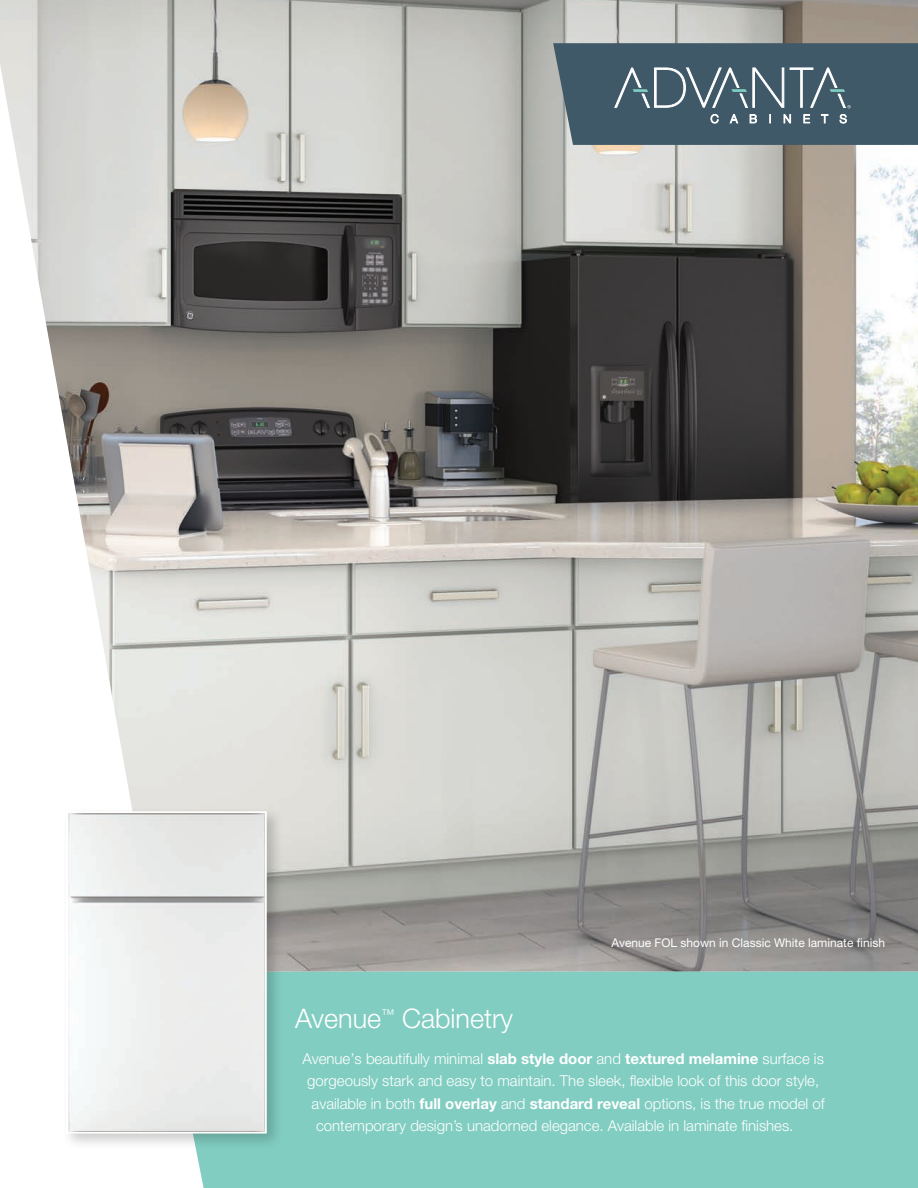
<style>
.page{position:relative;width:918px;height:1188px;background:#fff}
.page>*{position:absolute;margin:0;border:0;box-sizing:border-box;transform-origin:0 0}
.t1{font:300 27px "Helvetica Neue LT Std";color:#fff}
.t2{font:300 15px "Helvetica Neue LT Std";color:#fff}
.t3{font:12px "Helvetica Neue LT Std";color:#fff}
.s1{font-weight:700}
</style>
<div class="page">
<img style="left:0;top:0;width:918px;height:972px">
<div style="left:196px;top:972px;width:722px;height:216px;background:#81cdc1"></div>
<div style="left:61px;top:806px;width:223px;height:344px;background:#040503;opacity:.2"></div>
<svg style="left:65px;top:811px;width:203px;height:323px"></svg>
<svg style="left:553px;top:43px;width:365px;height:102px;background:#4d6472"></svg>
<img style="left:68px;top:813px;width:197px;height:88px">
<img style="left:68px;top:901px;width:197px;height:230px">
<p class="t3" style="left:611px;top:936px;width:275px">Avenue FOL shown in Classic White laminate finish</p>
<p class="t1" style="left:295px;top:1002px;width:219px">Avenue<sup>™</sup> Cabinetry</p>
<p class="t2" style="left:303px;top:1049px;width:523px">Avenue’s beautifully minimal <span class="s1">slab style door</span> and <span class="s1">textured melamine</span> surface is</p>
<p class="t2" style="left:307px;top:1072px;width:514px">gorgeously stark and easy to maintain. The sleek, flexible look of this door style,</p>
<p class="t2" style="left:312px;top:1094px;width:515px">available in both <span class="s1">full overlay</span> and <span class="s1">standard reveal</span> options, is the true model of</p>
<p class="t2" style="left:316px;top:1117px;width:479px">contemporary design’s unadorned elegance. Available in laminate finishes.</p>
</div>
